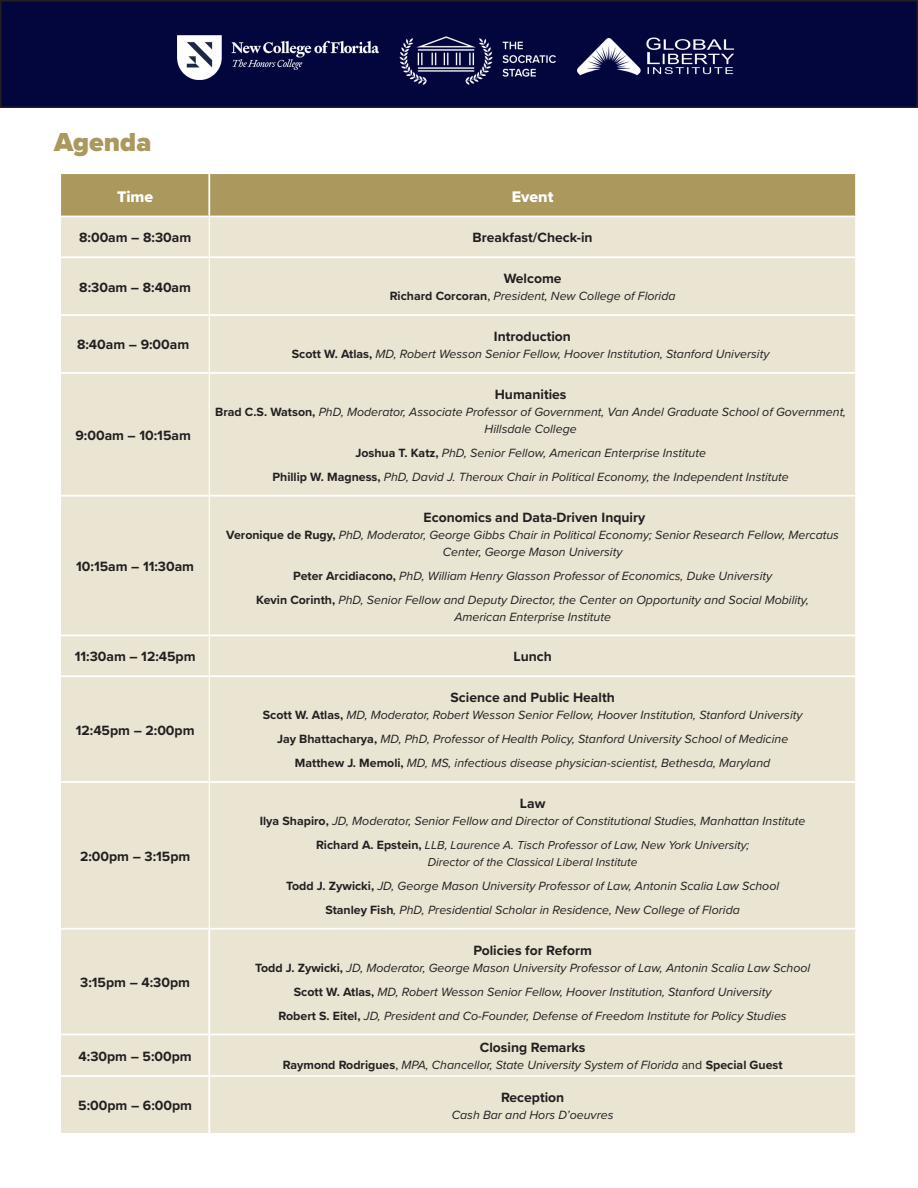
<style>
.page{position:relative;width:918px;height:1188px;background:#fff}
.page>*{position:absolute;margin:0;border:0;box-sizing:border-box;transform-origin:0 0}
.t1{font:900 27px "Proxima Nova";color:#aa985d}
.t2{font:15.9px "Proxima Nova Extrabld";color:#fff}
.t3{font:700 13.95px "Proxima Nova";color:#231f20}
.t4{font:italic 12.3px/24px "Proxima Nova";color:#231f20;text-align:center}
.t5{font:italic 12px/17px "Proxima Nova";color:#231f20;text-align:center}
.s1{font-weight:700;font-style:normal}
.s2{font-weight:500;font-style:normal}
.s3{font-weight:700;font-style:normal;font-size:12.3px}
.s4{font-weight:500;font-style:normal;font-size:12px}
.s5{font-style:normal}
</style>
<div class="page">
<div style="left:1px;top:1px;width:916px;height:106px;background:#02063d"></div>
<div style="left:0;top:0;width:918px;height:108px;border:2px solid #231f20"></div>
<div style="left:61px;top:174px;width:794px;height:42px;background:#aa985d"></div>
<div style="left:61px;top:217px;width:794px;height:916px;background:#eae4d3"></div>
<hr style="left:208px;top:174px;width:2px;height:42px;background:#fff">
<hr style="left:61px;top:256px;width:148px;height:2px;background:#fff">
<hr style="left:210px;top:256px;width:647px;height:2px;background:#fff">
<hr style="left:61px;top:314px;width:148px;height:2px;background:#fff">
<hr style="left:210px;top:314px;width:647px;height:2px;background:#fff">
<hr style="left:61px;top:372px;width:148px;height:2px;background:#fff">
<hr style="left:210px;top:372px;width:647px;height:2px;background:#fff">
<hr style="left:61px;top:495px;width:148px;height:2px;background:#fff">
<hr style="left:210px;top:495px;width:647px;height:2px;background:#fff">
<hr style="left:61px;top:635px;width:148px;height:1px;background:#fff">
<hr style="left:210px;top:635px;width:647px;height:1px;background:#fff">
<hr style="left:61px;top:675px;width:148px;height:2px;background:#fff">
<hr style="left:210px;top:675px;width:647px;height:2px;background:#fff">
<hr style="left:61px;top:781px;width:148px;height:2px;background:#fff">
<hr style="left:210px;top:781px;width:647px;height:2px;background:#fff">
<hr style="left:61px;top:928px;width:148px;height:2px;background:#fff">
<hr style="left:209px;top:928px;width:648px;height:2px;background:#fff">
<hr style="left:208px;top:930px;width:2px;height:104px;background:#fff">
<hr style="left:208px;top:1077px;width:2px;height:56px;background:#fff">
<hr style="left:209px;top:217px;width:1px;height:40px;background:#fff">
<hr style="left:209px;top:257px;width:1px;height:58px;background:#fff">
<hr style="left:209px;top:315px;width:1px;height:58px;background:#fff">
<hr style="left:209px;top:373px;width:1px;height:123px;background:#fff">
<hr style="left:209px;top:496px;width:1px;height:139px;background:#fff">
<hr style="left:209px;top:635px;width:1px;height:41px;background:#fff">
<hr style="left:209px;top:676px;width:1px;height:106px;background:#fff">
<hr style="left:209px;top:782px;width:1px;height:146px;background:#fff">
<hr style="left:61px;top:1034px;width:148px;height:1px;background:#fff">
<hr style="left:61px;top:1075px;width:149px;height:2px;background:#fff">
<hr style="left:208px;top:1035px;width:2px;height:40px;background:#fff">
<hr style="left:209px;top:1034px;width:648px;height:1px;background:#fff">
<hr style="left:210px;top:1075px;width:645px;height:2px;background:#fff">
<img style="left:177px;top:35px;width:201px;height:45px">
<img style="left:577px;top:37px;width:158px;height:39px">
<img style="left:399px;top:36px;width:157px;height:49px">
<h1 class="t1" style="left:54px;top:122px;width:99px">Agenda</h1>
<p class="t2" style="left:117px;top:184px;width:38px">Time</p>
<p class="t2" style="left:512px;top:184px;width:43px">Event</p>
<p class="t3" style="left:79px;top:227px;width:114px">8:00am – 8:30am</p>
<p class="t3" style="left:473px;top:227px;width:122px">Breakfast/Check-in</p>
<p class="t3" style="left:79px;top:277px;width:113px">8:30am – 8:40am</p>
<p class="t3" style="left:504px;top:268px;width:59px">Welcome</p>
<p class="t4" style="left:390px;top:284px;width:287px"><span class="s1">Richard Corcoran</span><span class="s2">,</span> President, New College of Florida</p>
<p class="t3" style="left:77px;top:334px;width:114px">8:40am – 9:00am</p>
<p class="t3" style="left:75px;top:425px;width:117px">9:00am – 10:15am</p>
<p class="t3" style="left:76px;top:556px;width:119px">10:15am – 11:30am</p>
<p class="t3" style="left:494px;top:326px;width:79px">Introduction</p>
<p class="t4" style="left:292px;top:341px;width:479px"><span class="s1">Scott W. Atlas,</span> MD, Robert Wesson Senior Fellow, Hoover Institution, Stanford University</p>
<p class="t3" style="left:495px;top:384px;width:73px">Humanities</p>
<p class="t4" style="left:215px;top:403px;width:632px;line-height:17px"><span class="s1">Brad C.S. Watson,</span> PhD, Moderator, Associate Professor of Government, Van Andel Graduate School of Government,<br>Hillsdale College</p>
<p class="t4" style="left:272px;top:440px;width:518px"><span class="s1">Joshua T. Katz,</span> PhD, Senior Fellow, American Enterprise Institute<br><span class="s1">Phillip W. Magness,</span> PhD, David J. Theroux Chair in Political Economy, the Independent Institute</p>
<p class="t3" style="left:424px;top:507px;width:223px">Economics and Data-Driven Inquiry</p>
<p class="t4" style="left:226px;top:525px;width:614px;line-height:17px"><span class="s1">Veronique de Rugy,</span> PhD, Moderator, George Gibbs Chair in Political Economy; Senior Research Fellow, Mercatus<br>Center, George Mason University</p>
<p class="t4" style="left:256px;top:563px;width:554px"><span class="s1">Peter Arcidiacono,</span> PhD, William Henry Glasson Professor of Economics, Duke University<br><span class="s1">Kevin Corinth,</span> PhD, Senior Fellow and Deputy Director, the Center on Opportunity and Social Mobility,</p>
<p class="t4" style="left:454px;top:604px;width:158px">American Enterprise Institute</p>
<p class="t3" style="left:75px;top:646px;width:122px">11:30am – 12:45pm</p>
<p class="t3" style="left:514px;top:646px;width:40px">Lunch</p>
<p class="t3" style="left:76px;top:720px;width:120px">12:45pm – 2:00pm</p>
<p class="t3" style="left:80px;top:846px;width:112px">2:00pm – 3:15pm</p>
<p class="t3" style="left:80px;top:972px;width:111px">3:15pm – 4:30pm</p>
<p class="t3" style="left:79px;top:1046px;width:115px">4:30pm – 5:00pm</p>
<p class="t3" style="left:78px;top:1095px;width:115px">5:00pm – 6:00pm</p>
<p class="t3" style="left:451px;top:687px;width:166px">Science and Public Health</p>
<p class="t4" style="left:263px;top:703px;width:541px"><span class="s1">Scott W. Atlas,</span> MD, Moderator, Robert Wesson Senior Fellow, Hoover Institution, Stanford University<br><span class="s1">Jay Bhattacharya,</span> MD, PhD, Professor of Health Policy, Stanford University School of Medicine<br><span class="s1">Matthew J. Memoli,</span> MD, MS, infectious disease physician-scientist, Bethesda, Maryland</p>
<p class="t3" style="left:520px;top:793px;width:27px">Law</p>
<p class="t4" style="left:260px;top:808px;width:547px"><span class="s1">Ilya Shapiro,</span> JD, Moderator, Senior Fellow and Director of Constitutional Studies, Manhattan Institute</p>
<p class="t5" style="left:316px;top:836px;width:435px"><span class="s3">Richard A. Epstein,</span> LLB, Laurence A. Tisch Professor of Law, New York University;<br>Director of the Classical Liberal Institute</p>
<p class="t4" style="left:286px;top:873px;width:495px"><span class="s1">Todd J. Zywicki,</span> JD, George Mason University Professor of Law, Antonin Scalia Law School<br><span class="s1">Stanley Fish</span>, PhD, Presidential Scholar in Residence, New College of Florida</p>
<p class="t3" style="left:473px;top:940px;width:120px">Policies for Reform</p>
<p class="t4" style="left:255px;top:955px;width:557px"><span class="s1">Todd J. Zywicki,</span> JD, Moderator, George Mason University Professor of Law, Antonin Scalia Law School<br><span class="s1">Scott W. Atlas,</span> MD, Robert Wesson Senior Fellow, Hoover Institution, Stanford University<br><span class="s1">Robert S. Eitel,</span> JD, President and Co-Founder, Defense of Freedom Institute for Policy Studies</p>
<p class="t3" style="left:480px;top:1037px;width:107px">Closing Remarks</p>
<p class="t4" style="left:283px;top:1053px;width:501px"><span class="s1">Raymond Rodrigues</span><span class="s4">,</span> MPA, Chancellor, State University System of Florida <span class="s5">and</span> <span class="s1">Special Guest</span></p>
<p class="t3" style="left:501px;top:1087px;width:65px">Reception</p>
<p class="t4" style="left:452px;top:1102px;width:163px">Cash Bar and Hors D’oeuvres</p>
</div>
